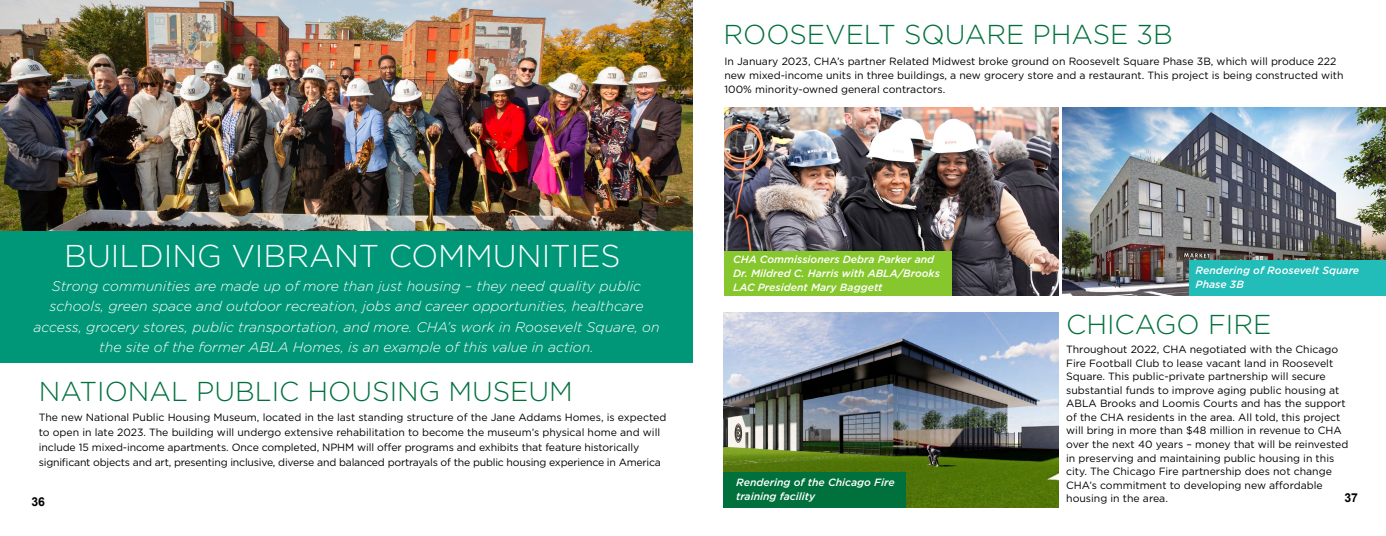
<style>
.page{position:relative;width:1386px;height:536px;background:#fff}
.page>*{position:absolute;margin:0;border:0;box-sizing:border-box;transform-origin:0 0}
.t1{font:300 31.5px "Gotham";color:#fff}
.t2{font:300 27.3px "Gotham";color:#00703c}
.t3{font:italic 300 14px/20.1px "Gotham";color:#fff;text-align:center}
.t4{font:700 12.25px "Arial";color:#000}
.t5{font:10.5px/13.6px "Gotham";color:#000}
.t6{font:italic 500 10.5px/14px "Gotham";color:#fff}
</style>
<div class="page">
<img style="left:0;top:0;width:693px;height:231px">
<div style="left:0;top:231px;width:693px;height:131px;background:#009778"></div>
<img style="left:1062px;top:108px;width:324px;height:187px">
<img style="left:724px;top:107px;width:335px;height:188px">
<img style="left:723px;top:312px;width:335px;height:195px">
<div style="left:724px;top:472px;width:182px;height:35px;background:#00703c"></div>
<div style="left:1189px;top:260px;width:197px;height:35px;background:#22bcb9"></div>
<div style="left:724px;top:251px;width:228px;height:44px;background:#87c72e"></div>
<h2 class="t2" style="left:723px;top:17px;width:451px">ROOSEVELT SQUARE PHASE 3B</h2>
<p class="t5" style="left:724px;top:54px;width:621px;line-height:14px">In January 2023, CHA’s partner Related Midwest broke ground on Roosevelt Square Phase 3B, which will produce 222 new mixed-income units in three buildings, a new grocery store and a restaurant. This project is being constructed with<br>100% minority-owned general contractors.</p>
<h1 class="t1" style="left:64px;top:235px;width:558px">BUILDING VIBRANT COMMUNITIES</h1>
<p class="t6" style="left:733px;top:252px;width:208px">CHA Commissioners Debra Parker and<br>Dr. Mildred C. Harris with ABLA/Brooks<br>LAC President Mary Baggett</p>
<p class="t6" style="left:1196px;top:263px;width:165px">Rendering of Roosevelt Square<br>Phase 3B</p>
<p class="t3" style="left:33px;top:276px;width:628px">Strong communities are made up of more than just housing – they need quality public schools, green space and outdoor recreation, jobs and career opportunities, healthcare access, grocery stores, public transportation, and more. CHA’s work in Roosevelt Square, on the site of the former ABLA Homes, is an example of this value in action.</p>
<h2 class="t2" style="left:1066px;top:307px;width:207px">CHICAGO FIRE</h2>
<p class="t5" style="left:1066px;top:342px;width:284px">Throughout 2022, CHA negotiated with the Chicago Fire Football Club to lease vacant land in Roosevelt Square. This public-private partnership will secure substantial funds to improve aging public housing at ABLA Brooks and Loomis Courts and has the support of the CHA residents in the area. All told, this project will bring in more than $48 million in revenue to CHA over the next 40 years – money that will be reinvested in preserving and maintaining public housing in this city. The Chicago Fire partnership does not change CHA’s commitment to developing new affordable housing in the area.</p>
<h2 class="t2" style="left:39px;top:374px;width:536px">NATIONAL PUBLIC HOUSING MUSEUM</h2>
<p class="t5" style="left:39px;top:410px;width:629px;line-height:14.9px">The new National Public Housing Museum, located in the last standing structure of the Jane Addams Homes, is expected to open in late 2023. The building will undergo extensive rehabilitation to become the museum’s physical home and will include 15 mixed-income apartments. Once completed, NPHM will offer programs and exhibits that feature historically significant objects and art, presenting inclusive, diverse and balanced portrayals of the public housing experience in America</p>
<p class="t6" style="left:736px;top:475px;width:160px">Rendering of the Chicago Fire training facility</p>
<p class="t4" style="left:32px;top:493px;width:15px">36</p>
<p class="t4" style="left:1344px;top:489px;width:15px">37</p>
</div>
